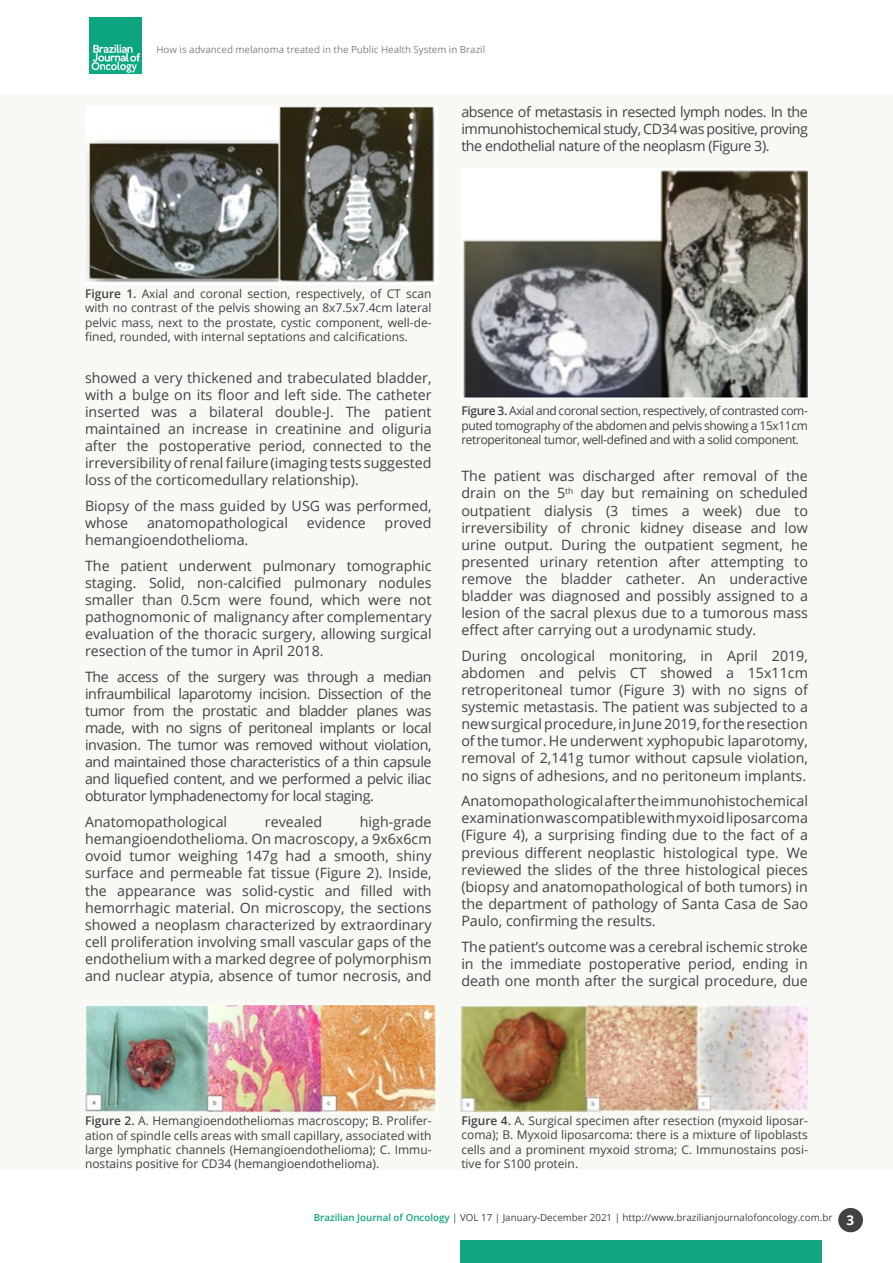
<style>
.page{position:relative;width:893px;height:1263px;background:#fff}
.page>*{position:absolute;margin:0;border:0;box-sizing:border-box;transform-origin:0 0}
.t1{font:14.25px/17.1px "Open Sans";color:#424243;text-align:justify}
.t2{font:700 13.5px "Open Sans";color:#fff}
.t3{font:12px/14.4px "Open Sans";color:#424243;text-align:justify}
.t4{font:9.75px "Open Sans";color:#424243}
.t5{font:9.75px "Open Sans";color:#808285}
.s1{font-weight:600}
.s2{font-weight:600;color:#11a581}
</style>
<div class="page">
<div style="left:460px;top:1240px;width:362px;height:23px;background:#11a581"></div>
<div style="left:838px;top:1208px;width:25px;height:24px;background:#424243;border-radius:50%"></div>
<div style="left:0;top:94px;width:893px;height:1075px;background:#f8f8f4"></div>
<img style="left:89px;top:17px;width:52px;height:57px">
<img style="left:85px;top:106px;width:353px;height:178px">
<img style="left:85px;top:1004px;width:353px;height:109px">
<img style="left:461px;top:168px;width:347px;height:231px">
<img style="left:460px;top:1005px;width:348px;height:107px">
<p class="t5" style="left:156px;top:43px;width:330px">How is advanced melanoma treated in the Public Health System in Brazil</p>
<p class="t1" style="left:461px;top:103px;width:348px">absence of metastasis in resected lymph nodes. In the immunohistochemical study, CD34 was positive, proving the endothelial nature of the neoplasm (Figure 3).</p>
<p class="t3" style="left:85px;top:286px;width:348px"><span class="s1">Figure 1.</span> Axial and coronal section, respectively, of CT scan with no contrast of the pelvis showing an 8x7.5x7.4cm lateral pelvic mass, next to the prostate, cystic component, well-de&shy;fi ned, rounded, with internal septations and calcifications.</p>
<p class="t1" style="left:85px;top:368px;width:348px">showed a very thickened and trabeculated bladder, with a bulge on its floor and left side. The catheter inserted was a bilateral double-J. The patient maintained an increase in creatinine and oliguria after the postoperative period, connected to the irreversibility of renal failure (imaging tests suggested loss of the corticomedullary relationship).</p>
<p class="t1" style="left:85px;top:497px;width:348px">Biopsy of the mass guided by USG was performed, whose</p>
<p class="t1" style="left:147px;top:514px;width:143px">anatomopathological</p>
<p class="t1" style="left:307px;top:514px;width:60px">evidence</p>
<p class="t1" style="left:385px;top:514px;width:49px">proved</p>
<p class="t1" style="left:85px;top:527px;width:348px;line-height:25.7px">hemangioendothelioma.<br>The patient underwent pulmonary tomographic</p>
<p class="t1" style="left:85px;top:574px;width:348px">staging. Solid, non-calcified pulmonary nodules smaller than 0.5cm were found, which were not pathognomonic of malignancy after complementary evaluation of the thoracic surgery, allowing surgical resection of the tumor in April 2018.</p>
<p class="t1" style="left:85px;top:668px;width:348px">The access of the surgery was through a median infraumbilical laparotomy incision. Dissection of the tumor from the prostatic and bladder planes was made, with no signs of peritoneal implants or local invasion. The tumor was removed without violation, and maintained those characteristics of a thin capsule and liquefied content, and we performed a pelvic iliac obturator lymphadenectomy for local staging.</p>
<p class="t1" style="left:85px;top:813px;width:144px">Anatomopathological</p>
<p class="t1" style="left:265px;top:813px;width:59px">revealed</p>
<p class="t1" style="left:85px;top:813px;width:348px;text-indent:275px">high-grade hemangioendothelioma. On macroscopy, a 9x6x6cm ovoid tumor weighing 147g had a smooth, shiny surface and permeable fat tissue (Figure 2). Inside, the appearance was solid-cystic and fi lled with hemorrhagic material. On microscopy, the sections showed a neoplasm characterized by extraordinary cell proliferation involving small vascular gaps of the endothelium with a marked degree of polymorphism and nuclear atypia, absence of tumor necrosis, and</p>
<p class="t3" style="left:461px;top:403px;width:348px"><span class="s1">Figure 3.</span> Axial and coronal section, respectively, of contrasted com&shy;puted tomography of the abdomen and pelvis showing a 15x11cm retroperitoneal tumor, well-defi ned and with a solid component.</p>
<p class="t1" style="left:461px;top:467px;width:348px">The patient was discharged after removal of the drain on the 5<sup>th</sup> day but remaining on scheduled outpatient dialysis (3 times a week) due to irreversibility of chronic kidney disease and low urine output. During the outpatient segment, he presented urinary retention after attempting to remove the bladder catheter. An underactive bladder was diagnosed and possibly assigned to a lesion of the sacral plexus due to a tumorous mass effect after carrying out a urodynamic study.</p>
<p class="t1" style="left:461px;top:647px;width:348px">During oncological monitoring, in April 2019, abdomen and pelvis CT showed a 15x11cm retroperitoneal tumor (Figure 3) with no signs of systemic metastasis. The patient was subjected to a new surgical procedure, in June 2019, for the resection of the tumor. He underwent xyphopubic laparotomy, removal of 2,141g tumor without capsule violation, no signs of adhesions, and no peritoneum implants.</p>
<p class="t1" style="left:461px;top:792px;width:348px">Anatomopathological after the immunohistochemical examination was compatible with myxoid liposarcoma (Figure 4), a surprising fi nding due to the fact of a previous different neoplastic histological type. We reviewed the slides of the three histological pieces (biopsy and anatomopathological of both tumors) in the department of pathology of Santa Casa de Sao Paulo, confi rming the results.</p>
<p class="t1" style="left:461px;top:937px;width:348px">The patient’s outcome was a cerebral ischemic stroke in the immediate postoperative period, ending in death one month after the surgical procedure, due</p>
<p class="t3" style="left:85px;top:1113px;width:348px"><span class="s1">Figure 2.</span> A. Hemangioendotheliomas macroscopy; B. Prolifer&shy;ation of spindle cells areas with small capillary, associated with large lymphatic channels (Hemangioendothelioma); C. Immu&shy;nostains positive for CD34 (hemangioendothelioma).</p>
<p class="t3" style="left:461px;top:1113px;width:348px"><span class="s1">Figure 4.</span> A. Surgical specimen after resection (myxoid liposar&shy;coma); B. Myxoid liposarcoma: there is a mixture of lipoblasts cells and a prominent myxoid stroma; C. Immunostains posi&shy;tive for S100 protein.</p>
<p class="t4" style="left:314px;top:1211px;width:520px"><span class="s2">Brazilian Journal of Oncology</span> | VOL 17 | January-December 2021 | http://www.brazilianjournalofoncology.com.br</p>
<p class="t2" style="left:847px;top:1211px;width:9px">3</p>
</div>
